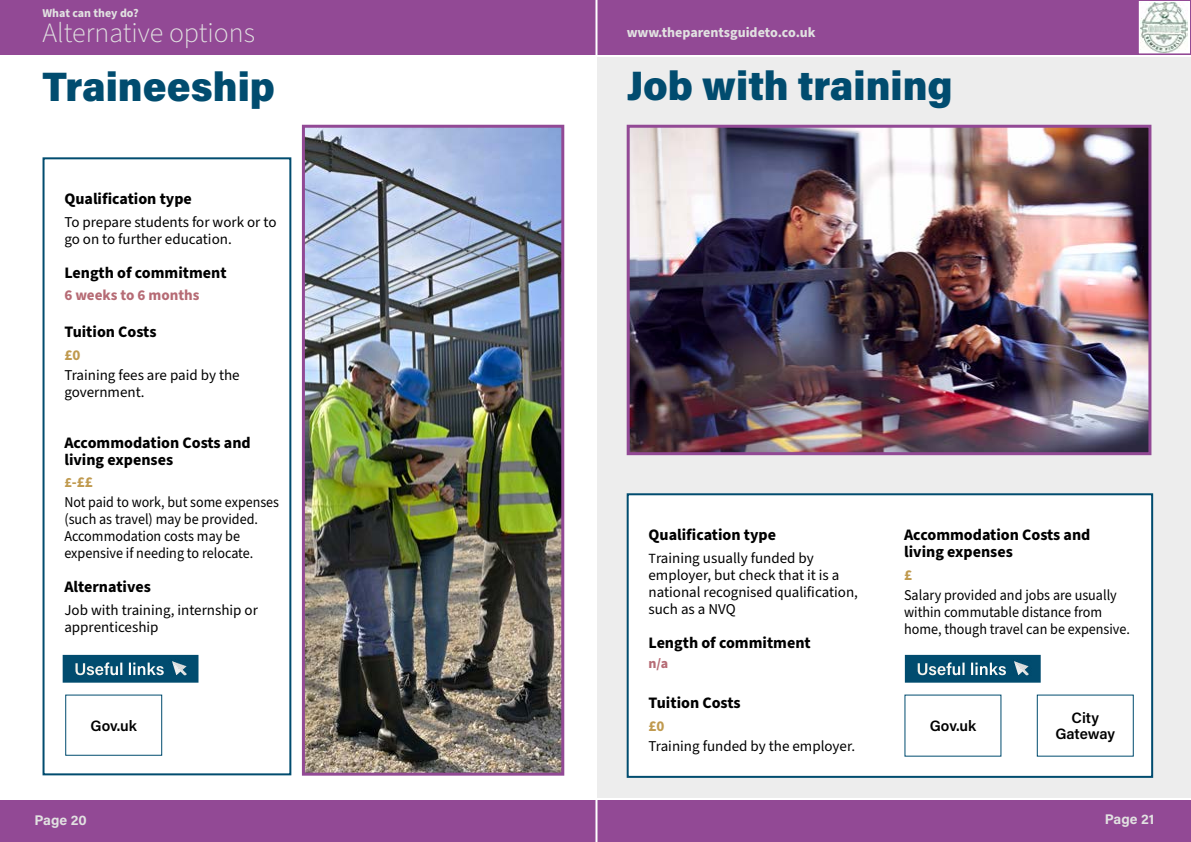
<style>
.page{position:relative;width:1191px;height:842px;background:#fff}
.page>*{position:absolute;margin:0;border:0;box-sizing:border-box;transform-origin:0 0}
.t1{font:900 41px "Acumin Pro";color:#014c6f}
.t2{font:300 28px "Source Sans Pro";color:#e1e1e1}
.t3{font:600 17px "Acumin Pro";color:#fff}
.t4{font:700 16px/17px "Source Sans Pro";color:#000}
.t5{font:15px/17px "Source Sans Pro";color:#000}
.t6{font:15px/17px "Source Sans Pro";color:#000;scale:.94 1}
.t7{font:15px/19.8px "Source Sans Pro";color:#000;scale:.93 1}
.t8{font:600 15px/16px "Acumin Pro";letter-spacing:-.005em;color:#000;text-align:center}
.t9{font:700 15px "Source Sans Pro";color:#b66b75}
.t10{font:700 15px "Source Sans Pro";color:#c09a4f}
.t11{font:700 14px "Source Sans Pro";color:#e1e1e1}
.t12{font:700 14px "Acumin Pro";color:#e1e1e1}
.t13{font:700 14px "Source Sans Pro";color:#b66b75}
.t14{font:700 12px "Source Sans Pro";color:#e1e1e1}
.s1{font-weight:700;font-size:14px;color:#c09a4f}
.s2{font-weight:700;color:#c09a4f}
.s3{font-size:14px}
</style>
<div class="page">
<div style="left:0;top:0;width:1191px;height:55px;background:#924995"></div>
<div style="left:0;top:800px;width:1191px;height:41px;background:#924995"></div>
<hr style="left:595px;top:0;width:2px;height:842px;background:#fff">
<div style="left:1138px;top:0;width:52px;height:54px;background:#fff"></div>
<img style="left:1140px;top:2px;width:47px;height:50px">
<div style="left:1137px;top:0;width:54px;height:54px;border:1px solid #924995"></div>
<img style="left:306px;top:129px;width:254px;height:643px">
<div style="left:302px;top:125px;width:262px;height:651px;border:3px solid #924995"></div>
<div style="left:43px;top:157px;width:248px;height:618px;border:2px solid #014c6f"></div>
<div style="left:65px;top:694px;width:97px;height:62px;border:1px solid #014c6f"></div>
<div style="left:64px;top:656px;width:133px;height:25px;background:#014c6f"></div>
<div style="left:63px;top:655px;width:135px;height:28px;border:3px solid #014c6f"></div>
<img style="left:172px;top:661px;width:15px;height:13px">
<div style="left:597px;top:57px;width:594px;height:741px;background:#ededed"></div>
<img style="left:630px;top:129px;width:517px;height:322px">
<div style="left:626px;top:125px;width:525px;height:330px;border:3px solid #924995"></div>
<div style="left:627px;top:494px;width:525px;height:283px;background:#fff"></div>
<div style="left:626px;top:493px;width:527px;height:285px;border:2px solid #014c6f"></div>
<div style="left:906px;top:656px;width:133px;height:25px;background:#014c6f"></div>
<div style="left:905px;top:655px;width:135px;height:28px;border:3px solid #014c6f"></div>
<img style="left:1014px;top:661px;width:15px;height:13px">
<p class="t14" style="left:43px;top:4px;width:98px">What can they do?</p>
<h2 class="t2" style="left:43px;top:14px;width:214px">Alternative options</h2>
<h1 class="t1" style="left:43px;top:58px;width:234px">Traineeship</h1>
<p class="t4" style="left:64px;top:191px;width:129px">Qualification type</p>
<p class="t5" style="left:64px;top:214px;width:214px">To prepare students for work or to go on to further education.</p>
<p class="t4" style="left:64px;top:264px;width:164px">Length of commitment</p>
<p class="t9" style="left:64px;top:285px;width:137px">6 weeks to 6 months</p>
<p class="t4" style="left:64px;top:324px;width:94px">Tuition Costs</p>
<p class="t10" style="left:64px;top:345px;width:17px">£0</p>
<p class="t5" style="left:64px;top:367px;width:177px">Training fees are paid by the government.</p>
<p class="t4" style="left:64px;top:434px;width:188px">Accommodation Costs and living expenses</p>
<p class="t7" style="left:64px;top:473px;width:232px"><span class="s1">£</span><span class="s2">-££<br></span>Not paid to work, but some expenses</p>
<p class="t6" style="left:64px;top:511px;width:207px">(such as travel) may be provided.<br>Accommodation costs may be expensive if needing to relocate.</p>
<p class="t4" style="left:64px;top:579px;width:88px">Alternatives</p>
<p class="t5" style="left:64px;top:602px;width:195px">Job with training, internship or apprenticeship</p>
<p class="t3" style="left:74px;top:657px;width:92px">Useful links</p>
<p class="t8" style="left:90px;top:717px;width:48px">Gov.uk</p>
<p class="t11" style="left:626px;top:23px;width:190px">www.theparentsguideto.co.uk</p>
<h1 class="t1" style="left:626px;top:57px;width:327px">Job with training</h1>
<p class="t4" style="left:648px;top:527px;width:129px">Qualification type</p>
<p class="t5" style="left:648px;top:550px;width:211px"><span class="s3">T</span>raining usually funded by employer, but check that it is a national recognised qualification, such as a NVQ</p>
<p class="t4" style="left:648px;top:634px;width:164px">Length of commitment</p>
<p class="t13" style="left:648px;top:654px;width:21px">n/a</p>
<p class="t4" style="left:648px;top:695px;width:94px">Tuition Costs</p>
<p class="t10" style="left:648px;top:715px;width:17px">£0</p>
<p class="t5" style="left:648px;top:737px;width:208px">Training funded by the employer.</p>
<p class="t4" style="left:904px;top:527px;width:188px">Accommodation Costs and living expenses</p>
<p class="t10" style="left:904px;top:564px;width:9px">£</p>
<p class="t6" style="left:904px;top:586px;width:242px">Salary provided and jobs are usually within commutable distance from home, though travel can be expensive.</p>
<p class="t3" style="left:916px;top:657px;width:92px">Useful links</p>
<p class="t8" style="left:929px;top:717px;width:48px">Gov.uk</p>
<p class="t8" style="left:1055px;top:709px;width:61px">City<br>Gateway</p>
<p class="t12" style="left:35px;top:810px;width:54px">Page 20</p>
<p class="t12" style="left:1105px;top:809px;width:51px">Page 21</p>
</div>
